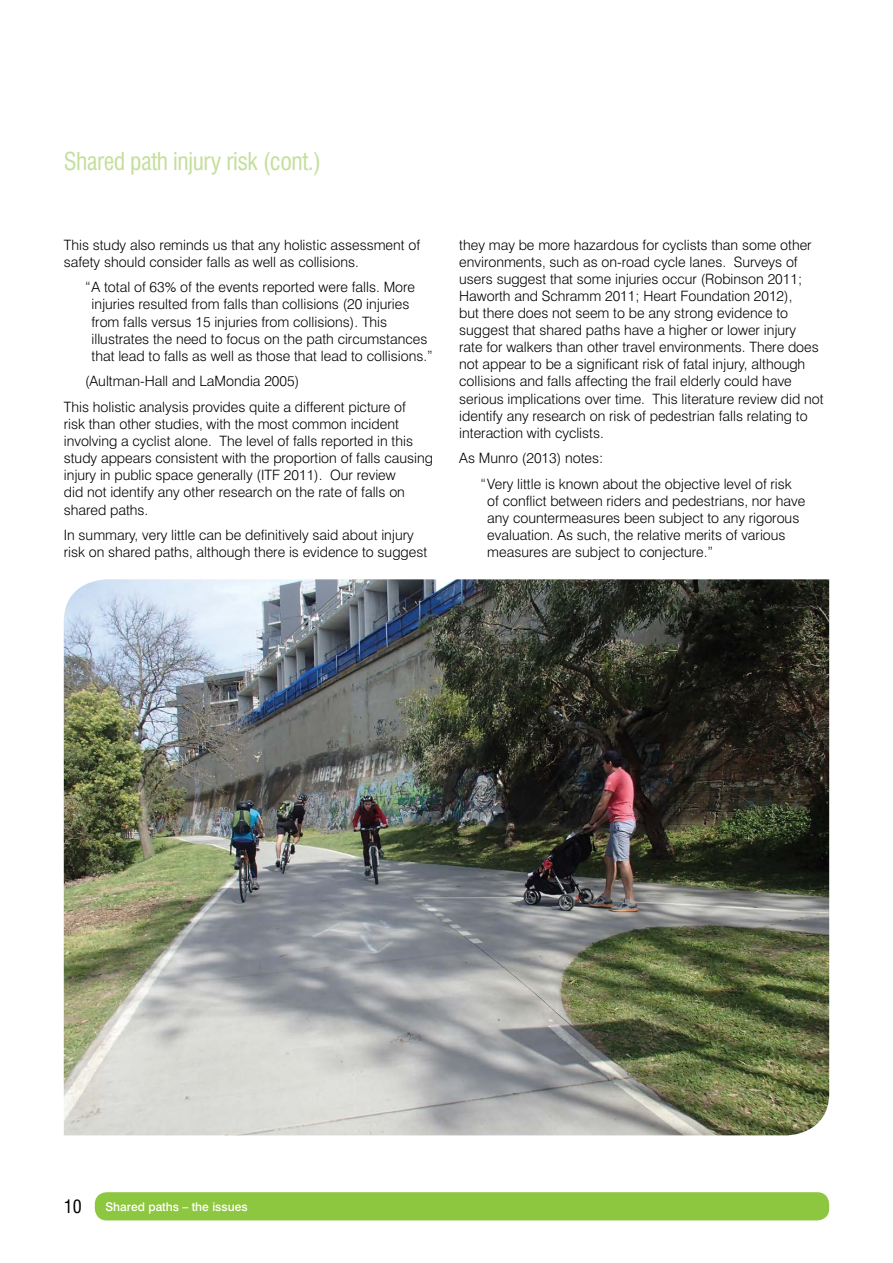
<style>
.page{position:relative;width:893px;height:1263px;background:#fff}
.page>*{position:absolute;margin:0;border:0;box-sizing:border-box;transform-origin:0 0}
.t1{font:condensed 24px "Swiss 721 BT";letter-spacing:-.02em;color:#c4df9b}
.t2{font:condensed 18px "Swiss 721 BT";color:#000}
.t3{font:300 14.25px/17.1px "Swiss 721 BT";color:#000}
.t4{font:500 12px "Swiss 721 BT";color:#fff}
</style>
<div class="page">
<div style="left:95px;top:1192px;width:734px;height:28px;background:#8dc63f;border-radius:12px"></div>
<img style="left:64px;top:579px;width:765px;height:556px">
<h1 class="t1" style="left:64px;top:147px;width:259px">Shared path injury risk (cont.)</h1>
<p class="t3" style="left:64px;top:236px;width:358px">This study also reminds us that any holistic assessment of safety should consider falls as well as collisions.</p>
<p class="t3" style="left:92px;top:279px;width:343px;text-indent:-6px">“A total of 63% of the events reported were falls. More injuries resulted from falls than collisions (20 injuries from falls versus 15 injuries from collisions). This illustrates the need to focus on the path circumstances that lead to falls as well as those that lead to collisions.”</p>
<p class="t3" style="left:64px;top:368px;width:344px;line-height:25.7px;text-indent:21px">(Aultman-Hall and LaMondia 2005)<br>This holistic analysis provides quite a different picture of</p>
<p class="t3" style="left:64px;top:415px;width:371px">risk than other studies, with the most common incident involving a cyclist alone. The level of falls reported in this study appears consistent with the proportion of falls causing injury in public space generally (ITF 2011). Our review<br>did not identify any other research on the rate of falls on shared paths.</p>
<p class="t3" style="left:64px;top:526px;width:365px">In summary, very little can be definitively said about injury risk on shared paths, although there is evidence to suggest</p>
<p class="t3" style="left:459px;top:236px;width:366px">they may be more hazardous for cyclists than some other environments, such as on-road cycle lanes. Surveys of users suggest that some injuries occur (Robinson 2011; Haworth and Schramm 2011; Heart Foundation 2012),<br>but there does not seem to be any strong evidence to suggest that shared paths have a higher or lower injury<br>rate for walkers than other travel environments. There does not appear to be a significant risk of fatal injury, although collisions and falls affecting the frail elderly could have serious implications over time. This literature review did not identify any research on risk of pedestrian falls relating to interaction with cyclists.</p>
<p class="t3" style="left:480px;top:445px;width:313px;line-height:25.7px;text-indent:-21px">As Munro (2013) notes:<br>“Very little is known about the objective level of risk</p>
<p class="t3" style="left:487px;top:492px;width:319px">of conflict between riders and pedestrians, nor have any countermeasures been subject to any rigorous evaluation. As such, the relative merits of various measures are subject to conjecture.”</p>
<p class="t2" style="left:64px;top:1196px;width:19px">10</p>
<p class="t4" style="left:105px;top:1199px;width:144px">Shared paths – the issues</p>
</div>
